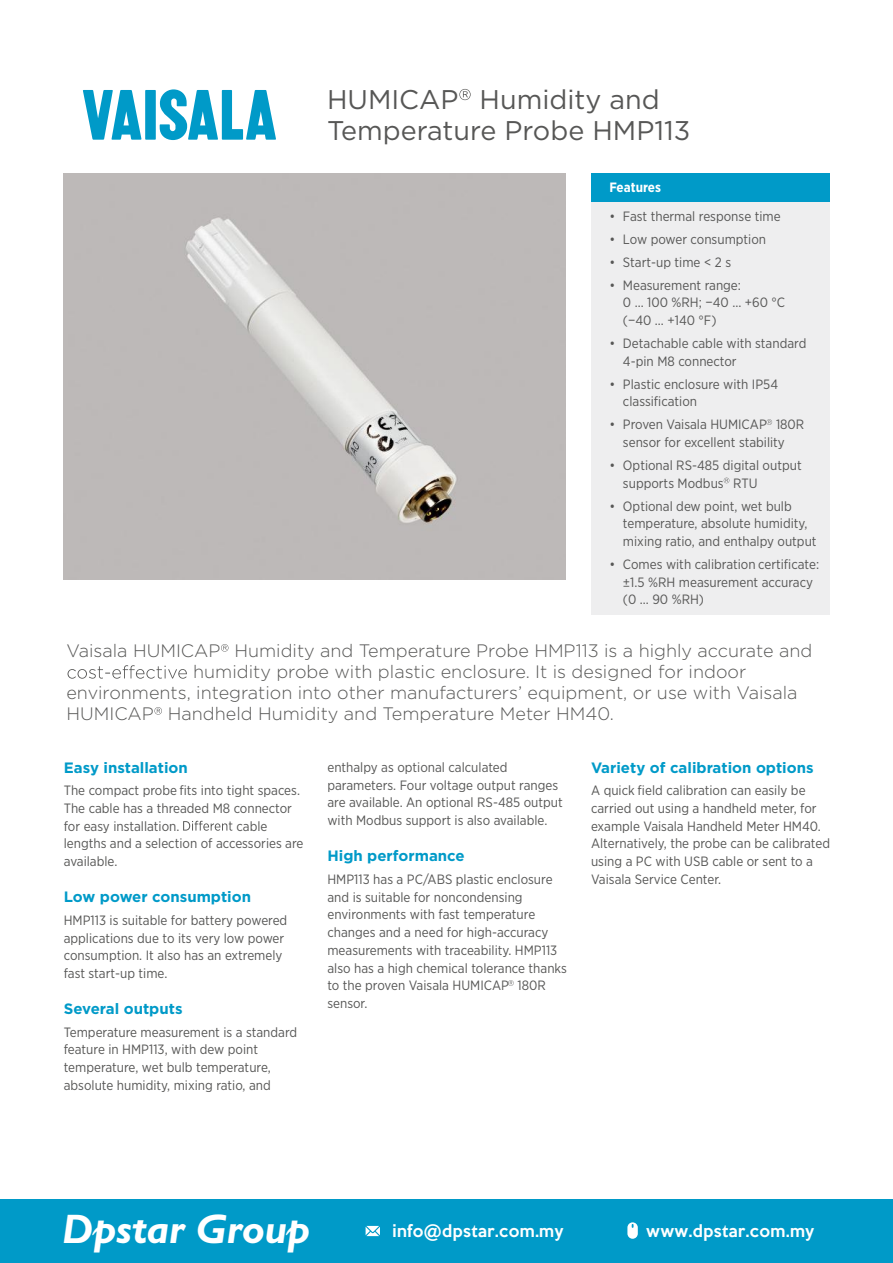
<style>
.page{position:relative;width:893px;height:1263px;background:#fff}
.page>*{position:absolute;margin:0;border:0;box-sizing:border-box;transform-origin:0 0}
.t1{font:italic 700 41.4px "Gill Sans";color:#fff}
.t2{font:27px/31.5px "Gotham";color:#575756}
.t3{font:300 18px "Gotham";color:#575756}
.t4{font:500 15.45px "Keep Calm";letter-spacing:.025em;color:#fff}
.t5{font:700 15px "Gotham";color:#009ac8}
.t6{font:13.5px/17.7px "Gotham Narrow";color:#575756}
.t7{font:700 13.5px "Gotham Narrow";color:#fff}
</style>
<div class="page">
<svg style="left:83px;top:90px;width:59px;height:50px"></svg>
<div style="left:145px;top:90px;width:11px;height:50px;background:#009ac8"></div>
<svg style="left:160px;top:89px;width:116px;height:51px"></svg>
<svg style="left:459px;top:89px;width:12px;height:11px"></svg>
<img style="left:64px;top:174px;width:502px;height:406px">
<div style="left:591px;top:174px;width:238px;height:28px;background:#009ac8"></div>
<div style="left:591px;top:202px;width:238px;height:413px;background:#eeeeef"></div>
<svg style="left:766px;top:419px;width:6px;height:6px"></svg>
<svg style="left:724px;top:478px;width:5px;height:5px"></svg>
<svg style="left:221px;top:644px;width:7px;height:8px"></svg>
<svg style="left:68px;top:665px;width:119px;height:14px"></svg>
<svg style="left:154px;top:707px;width:8px;height:8px"></svg>
<svg style="left:183px;top:821px;width:49px;height:10px"></svg>
<svg style="left:508px;top:980px;width:6px;height:6px"></svg>
<div style="left:0;top:1200px;width:893px;height:63px;background:#009ac8"></div>
<svg style="left:366px;top:1226px;width:14px;height:10px"></svg>
<svg style="left:627px;top:1222px;width:11px;height:17px"></svg>
<h2 class="t2" style="left:327px;top:83px;width:365px">HUMICAP Humidity and<br>Temperature Probe HMP113</h2>
<p class="t7" style="left:609px;top:179px;width:53px">Features</p>
<p class="t6" style="left:610px;top:207px;width:173px">• Fast thermal response time</p>
<p class="t6" style="left:610px;top:230px;width:158px">• Low power consumption</p>
<p class="t6" style="left:610px;top:253px;width:123px">• Start-up time &lt; 2 s</p>
<p class="t6" style="left:623px;top:276px;width:164px;text-indent:-13px">• Measurement range:<br>0 ... 100 %RH; −40 ... +60 °C (−40 ... +140 °F)</p>
<p class="t6" style="left:623px;top:334px;width:185px;text-indent:-13px">• Detachable cable with standard<br>4-pin M8 connector</p>
<p class="t6" style="left:623px;top:375px;width:157px;text-indent:-13px">• Plastic enclosure with IP54 classification</p>
<p class="t6" style="left:610px;top:415px;width:196px;text-align:center">• Proven Vaisala HUMICAP 180R sensor for excellent stability</p>
<p class="t6" style="left:623px;top:456px;width:180px;text-indent:-13px">• Optional RS-485 digital output supports Modbus RTU</p>
<p class="t6" style="left:623px;top:497px;width:195px;text-indent:-13px">• Optional dew point, wet bulb temperature, absolute humidity, mixing ratio, and enthalpy output</p>
<p class="t6" style="left:623px;top:555px;width:198px;text-indent:-13px">• Comes with calibration certificate: ±1.5 %RH measurement accuracy (0 ... 90 %RH)</p>
<h3 class="t3" style="left:66px;top:640px;width:747px">Vaisala HUMICAP Humidity and Temperature Probe HMP113 is a highly accurate and</h3>
<h3 class="t3" style="left:193px;top:661px;width:555px">humidity probe with plastic enclosure. It is designed for indoor</h3>
<h3 class="t3" style="left:66px;top:682px;width:733px">environments, integration into other manufacturers’ equipment, or use with Vaisala</h3>
<h3 class="t3" style="left:66px;top:703px;width:549px">HUMICAP Handheld Humidity and Temperature Meter HM40.</h3>
<p class="t5" style="left:64px;top:759px;width:126px">Easy installation</p>
<p class="t6" style="left:64px;top:781px;width:238px">The compact probe fits into tight spaces.<br>The cable has a threaded M8 connector for easy installation.</p>
<p class="t5" style="left:591px;top:759px;width:224px">Variety of calibration options</p>
<p class="t6" style="left:591px;top:781px;width:241px">A quick field calibration can easily be carried out using a handheld meter, for example Vaisala Handheld Meter HM40.<br>Alternatively, the probe can be calibrated using a PC with USB cable or sent to a Vaisala Service Center.</p>
<p class="t6" style="left:327px;top:758px;width:237px">enthalpy as optional calculated parameters. Four voltage output ranges are available. An optional RS-485 output with Modbus support is also available.</p>
<p class="t5" style="left:327px;top:847px;width:139px">High performance</p>
<p class="t6" style="left:327px;top:870px;width:241px">HMP113 has a PC/ABS plastic enclosure and is suitable for noncondensing environments with fast temperature changes and a need for high-accuracy measurements with traceability. HMP113 also has a high chemical tolerance thanks to the proven Vaisala HUMICAP 180R sensor.</p>
<p class="t6" style="left:64px;top:817px;width:241px;text-indent:173px">cable lengths and a selection of accessories are available.</p>
<p class="t5" style="left:64px;top:888px;width:189px">Low power consumption</p>
<p class="t6" style="left:64px;top:911px;width:225px">HMP113 is suitable for battery powered applications due to its very low power consumption. It also has an extremely fast start-up time.</p>
<p class="t5" style="left:64px;top:1000px;width:120px">Several outputs</p>
<p class="t6" style="left:64px;top:1023px;width:235px">Temperature measurement is a standard feature in HMP113, with dew point temperature, wet bulb temperature, absolute humidity, mixing ratio, and</p>
<h1 class="t1" style="left:62px;top:1203px;width:250px">Dpstar Group</h1>
<p class="t4" style="left:392px;top:1217px;width:173px">info@dpstar.com.my</p>
<p class="t4" style="left:646px;top:1217px;width:170px">www.dpstar.com.my</p>
</div>
